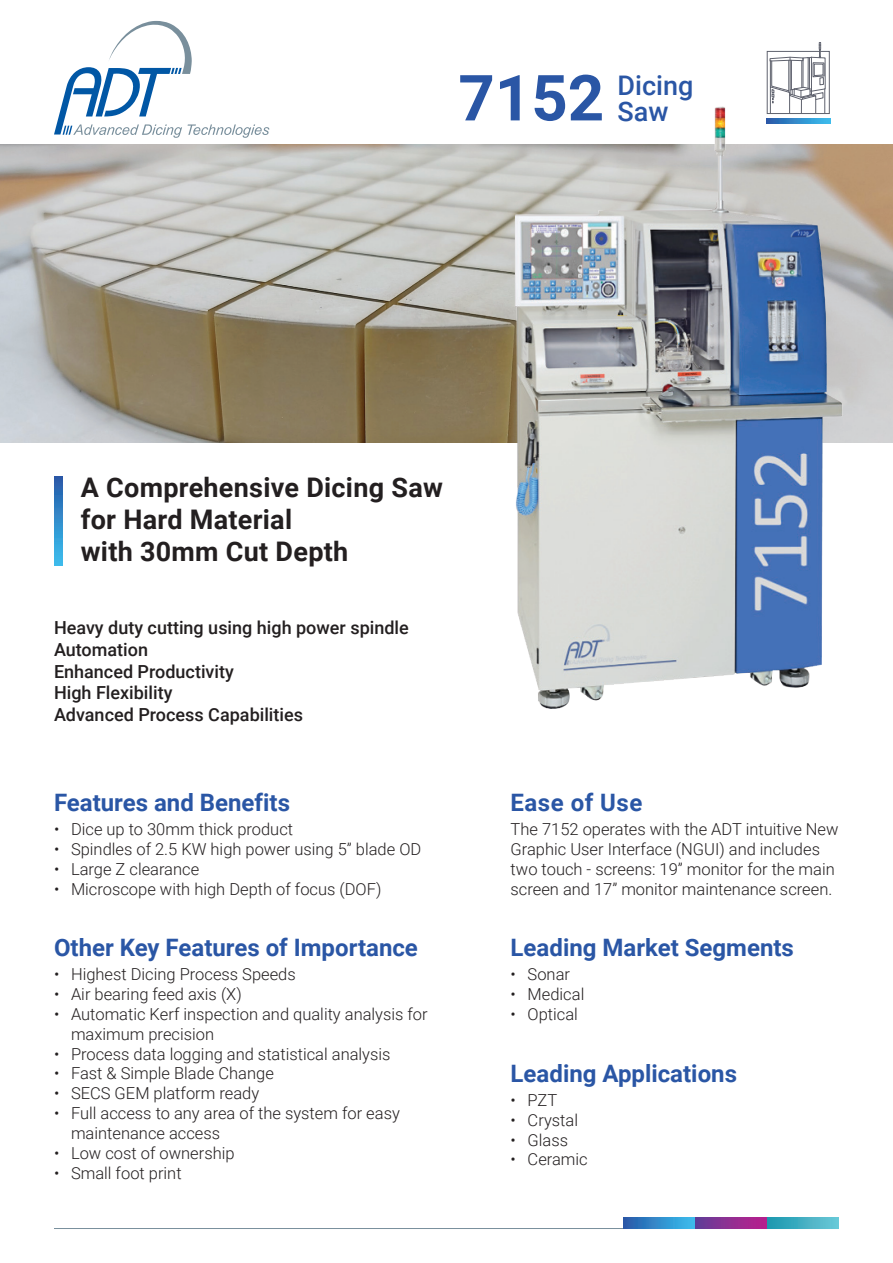
<style>
.page{position:relative;width:893px;height:1263px;background:#fff}
.page>*{position:absolute;margin:0;border:0;box-sizing:border-box;transform-origin:0 0}
.t1{font:700 63.6px "Roboto";color:#2a56a5}
.t2{font:700 27px/32.4px "Roboto";letter-spacing:.01em;color:#231f20}
.t3{font:500 27px/25.5px "Roboto";color:#2a56a5}
.t4{font:700 24px "Roboto";color:#2a56a5}
.t5{font:700 24px "Roboto";letter-spacing:.02em;color:#2a56a5}
.t6{font:500 18px/21.6px "Roboto";color:#231f20}
.t7{font:300 16.5px/19.8px "Roboto";color:#231f20}
</style>
<div class="page">
<img style="left:0;top:144px;width:893px;height:298px">
<img style="left:485px;top:106px;width:374px;height:603px">
<svg style="left:54px;top:21px;width:215px;height:117px"></svg>
<svg style="left:54px;top:476px;width:9px;height:90px"></svg>
<svg style="left:766px;top:42px;width:64px;height:72px"></svg>
<svg style="left:766px;top:119px;width:64px;height:4px"></svg>
<hr style="left:54px;top:1228px;width:785px;height:1px;background:#798f9c">
<svg style="left:624px;top:1217px;width:71px;height:12px"></svg>
<svg style="left:695px;top:1217px;width:72px;height:12px"></svg>
<svg style="left:767px;top:1217px;width:72px;height:12px"></svg>
<h1 class="t1" style="left:458px;top:53px;width:147px">7152</h1>
<h2 class="t3" style="left:618px;top:72px;width:77px">Dicing<br>Saw</h2>
<h2 class="t2" style="left:81px;top:470px;width:364px">A Comprehensive Dicing Saw for Hard Material<br>with 30mm Cut Depth</h2>
<p class="t6" style="left:54px;top:616px;width:356px">Heavy duty cutting using high power spindle<br>Automation<br>Enhanced Productivity<br>High Flexibility<br>Advanced Process Capabilities</p>
<h3 class="t4" style="left:54px;top:786px;width:238px">Features and Benefits</h3>
<p class="t7" style="left:54px;top:819px;width:241px">• Dice up to 30mm thick product</p>
<p class="t7" style="left:54px;top:838px;width:369px">• Spindles of 2.5 KW high power using 5” blade OD</p>
<p class="t7" style="left:54px;top:858px;width:147px">• Large Z clearance</p>
<p class="t7" style="left:54px;top:878px;width:329px">• Microscope with high Depth of focus (DOF)</p>
<h3 class="t4" style="left:54px;top:931px;width:365px">Other Key Features of Importance</h3>
<p class="t7" style="left:54px;top:964px;width:243px">• Highest Dicing Process Speeds</p>
<p class="t7" style="left:54px;top:984px;width:189px">• Air bearing feed axis (X)</p>
<p class="t7" style="left:71px;top:1004px;width:358px;text-indent:-17px">• Automatic Kerf inspection and quality analysis for maximum precision</p>
<p class="t7" style="left:54px;top:1043px;width:338px">• Process data logging and statistical analysis</p>
<p class="t7" style="left:54px;top:1063px;width:221px">• Fast &amp; Simple Blade Change</p>
<p class="t7" style="left:54px;top:1083px;width:207px">• SECS GEM platform ready</p>
<p class="t7" style="left:71px;top:1103px;width:330px;text-indent:-17px">• Full access to any area of the system for easy maintenance access</p>
<p class="t7" style="left:54px;top:1142px;width:182px">• Low cost of ownership</p>
<p class="t7" style="left:54px;top:1162px;width:129px">• Small foot print</p>
<h3 class="t5" style="left:511px;top:786px;width:133px">Ease of Use</h3>
<p class="t7" style="left:511px;top:819px;width:329px">The 7152 operates with the ADT intuitive New Graphic User Interface (NGUI) and includes two touch - screens: 19” monitor for the main screen and 17” monitor maintenance screen.</p>
<h3 class="t4" style="left:511px;top:931px;width:285px">Leading Market Segments</h3>
<p class="t7" style="left:511px;top:964px;width:61px">• Sonar</p>
<p class="t7" style="left:511px;top:984px;width:75px">• Medical</p>
<p class="t7" style="left:511px;top:1004px;width:69px">• Optical</p>
<h3 class="t4" style="left:511px;top:1056px;width:228px">Leading Applications</h3>
<p class="t7" style="left:511px;top:1089px;width:48px">• PZT</p>
<p class="t7" style="left:511px;top:1109px;width:69px">• Crystal</p>
<p class="t7" style="left:511px;top:1129px;width:59px">• Glass</p>
<p class="t7" style="left:511px;top:1149px;width:79px">• Ceramic</p>
</div>
